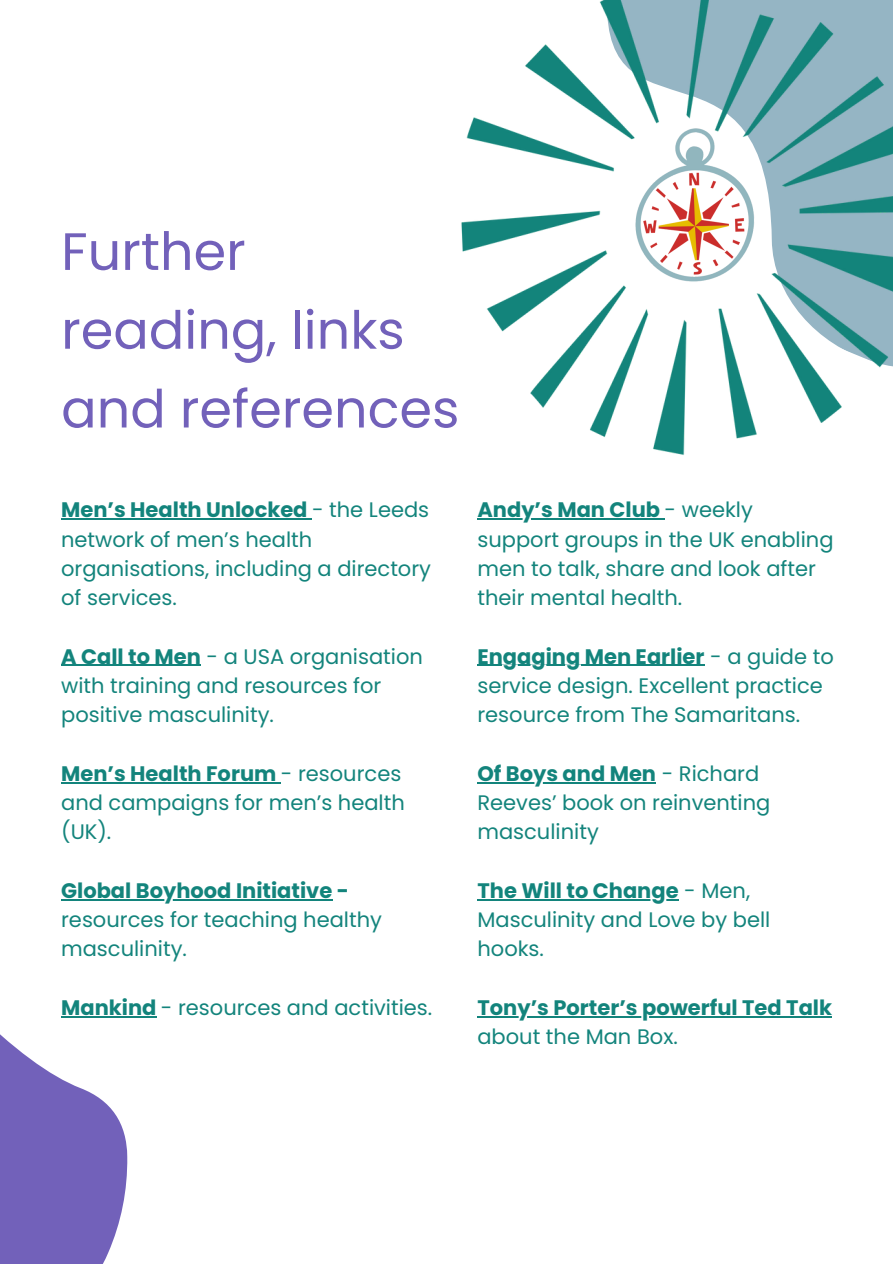
<style>
.page{position:relative;width:893px;height:1264px;background:#fff}
.page>*{position:absolute;margin:0;border:0;box-sizing:border-box;transform-origin:0 0}
.t1{font:52.5px/78.8px "Poppins";color:#7261ba}
.t2{font:21px/29.2px "Poppins";color:#13847c}
.t3{font:700 21px/29.2px "Poppins";color:#13847c}
.s1{font-weight:700}
.s2{font-weight:400}
</style>
<div class="page">
<img style="left:461px;top:0;width:431px;height:520px">
<svg style="left:0;top:1017px;width:128px;height:246px"></svg>
<img style="left:604px;top:115px;width:188px;height:178px">
<hr style="left:61px;top:518px;width:251px;height:1px;background:#13847c">
<hr style="left:61px;top:665px;width:140px;height:1px;background:#13847c">
<hr style="left:61px;top:782px;width:220px;height:1px;background:#13847c">
<hr style="left:61px;top:899px;width:271px;height:1px;background:#13847c">
<hr style="left:61px;top:1016px;width:95px;height:1px;background:#13847c">
<hr style="left:477px;top:518px;width:187px;height:1px;background:#13847c">
<hr style="left:477px;top:665px;width:227px;height:1px;background:#13847c">
<hr style="left:477px;top:782px;width:179px;height:1px;background:#13847c">
<hr style="left:477px;top:899px;width:201px;height:1px;background:#13847c">
<hr style="left:477px;top:1016px;width:355px;height:1px;background:#13847c">
<p class="t1" style="left:61px;top:212px;width:400px">Further reading, links and references</p>
<p class="t2" style="left:61px;top:495px;width:371px"><span class="s1">Men’s Health Unlocked</span> - the Leeds network of men’s health organisations, including a directory of services.</p>
<h1 class="t2" style="left:61px;top:642px;width:363px"><span class="s1">A Call to Men</span> - a USA organisation with training and resources for positive masculinity.</h1>
<p class="t2" style="left:61px;top:759px;width:345px"><span class="s1">Men’s Health Forum</span> - resources and campaigns for men’s health (UK).</p>
<p class="t2" style="left:61px;top:876px;width:322px"><span class="s1">Global Boyhood Initiative - </span>resources for teaching healthy masculinity.</p>
<p class="t2" style="left:61px;top:993px;width:372px"><span class="s1">Mankind</span> - resources and activities.</p>
<p class="t2" style="left:477px;top:495px;width:357px"><span class="s1">Andy’s Man Club</span> - weekly support groups in the UK enabling men to talk, share and look after their mental health.</p>
<p class="t2" style="left:477px;top:642px;width:358px"><span class="s1">Engaging Men Earlier</span> - a guide to service design. Excellent practice resource from The Samaritans.</p>
<p class="t2" style="left:477px;top:759px;width:294px"><span class="s1">Of Boys and Men</span> - Richard<br>Reeves’ book on reinventing masculinity</p>
<p class="t2" style="left:477px;top:876px;width:294px"><span class="s1">The Will to Change</span> - Men,<br>Masculinity and Love by bell hooks.</p>
<p class="t3" style="left:477px;top:993px;width:356px">Tony’s Porter’s powerful Ted Talk <span class="s2">about the Man Box.</span></p>
</div>
